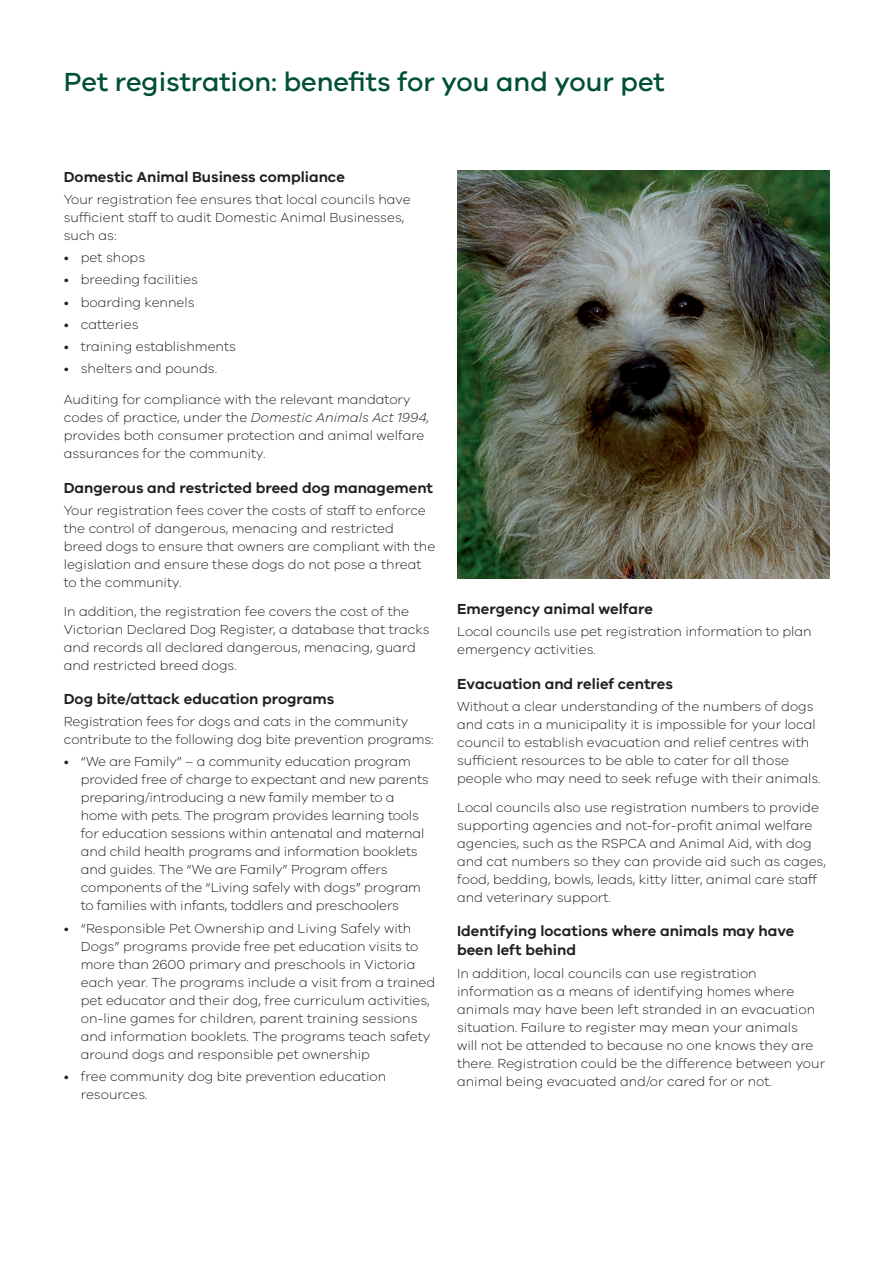
<style>
.page{position:relative;width:893px;height:1263px;background:#fff}
.page>*{position:absolute;margin:0;border:0;box-sizing:border-box;transform-origin:0 0}
.Page_2_Header{font:500 27px "VIC";color:#005032}
.HEAD_C{font:600 15px/19.5px "VIC";color:#231f20}
.BODY{font:300 13.5px/18px "VIC";color:#231f20}
.dots{font:300 13.5px/18px "VIC";letter-spacing:-.01em;color:#231f20}
.before_dots{font:300 13.5px/18px "VIC";letter-spacing:-.005em;color:#231f20}
.dots_-_laast{font:300 13.5px/18px "VIC";color:#231f20}
.s1{font-style:italic}
</style>
<div class="page">
<img style="left:457px;top:170px;width:372px;height:408px">
<p class="Page_2_Header" style="left:64px;top:65px;width:602px">Pet registration: benefits for you and your pet</p>
<p class="HEAD_C" style="left:64px;top:166px;width:283px">Domestic Animal Business compliance</p>
<p class="before_dots" style="left:64px;top:190px;width:348px">Your registration fee ensures that local councils have sufficient staff to audit Domestic Animal Businesses, such as:</p>
<p class="dots" style="left:64px;top:248px;width:83px">• pet shops</p>
<p class="dots" style="left:64px;top:270px;width:136px">• breeding facilities</p>
<p class="dots" style="left:64px;top:293px;width:132px">• boarding kennels</p>
<p class="dots" style="left:64px;top:315px;width:76px">• catteries</p>
<p class="dots" style="left:64px;top:337px;width:174px">• training establishments</p>
<p class="dots_-_laast" style="left:64px;top:359px;width:155px">• shelters and pounds.</p>
<p class="BODY" style="left:64px;top:390px;width:367px">Auditing for compliance with the relevant mandatory codes of practice, under the <span class="s1">Domestic Animals Act 1994, </span>provides both consumer protection and animal welfare assurances for the community.</p>
<p class="HEAD_C" style="left:64px;top:477px;width:371px">Dangerous and restricted breed dog management</p>
<p class="BODY" style="left:64px;top:501px;width:373px">Your registration fees cover the costs of staff to enforce the control of dangerous, menacing and restricted breed dogs to ensure that owners are compliant with the legislation and ensure these dogs do not pose a threat to the community.</p>
<p class="BODY" style="left:64px;top:601px;width:367px">In addition, the registration fee covers the cost of the Victorian Declared Dog Register, a database that tracks and records all declared dangerous, menacing, guard and restricted breed dogs.</p>
<p class="HEAD_C" style="left:64px;top:689px;width:272px">Dog bite/attack education programs</p>
<p class="before_dots" style="left:64px;top:712px;width:371px">Registration fees for dogs and cats in the community contribute to the following dog bite prevention programs:</p>
<p class="dots" style="left:81px;top:752px;width:350px;text-indent:-17px">• “We are Family” – a community education program provided free of charge to expectant and new parents preparing/introducing a new family member to a home with pets. The program provides learning tools for education sessions within antenatal and maternal and child health programs and information booklets and guides. The “We are Family” Program offers components of the “Living safely with dogs” program to families with infants, toddlers and preschoolers</p>
<p class="dots" style="left:81px;top:919px;width:356px;text-indent:-17px">• “Responsible Pet Ownership and Living Safely with Dogs” programs provide free pet education visits to more than 2600 primary and preschools in Victoria each year. The programs include a visit from a trained pet educator and their dog, free curriculum activities, on-line games for children, parent training sessions and information booklets. The programs teach safety around dogs and responsible pet ownership</p>
<p class="dots_-_laast" style="left:81px;top:1067px;width:307px;text-indent:-17px">• free community dog bite prevention education resources.</p>
<p class="HEAD_C" style="left:457px;top:599px;width:197px">Emergency animal welfare</p>
<p class="BODY" style="left:457px;top:622px;width:356px">Local councils use pet registration information to plan emergency activities.</p>
<p class="HEAD_C" style="left:457px;top:673px;width:217px">Evacuation and relief centres</p>
<p class="BODY" style="left:457px;top:697px;width:365px">Without a clear understanding of the numbers of dogs and cats in a municipality it is impossible for your local council to establish evacuation and relief centres with sufficient resources to be able to cater for all those people who may need to seek refuge with their animals.</p>
<p class="BODY" style="left:457px;top:797px;width:370px">Local councils also use registration numbers to provide supporting agencies and not-for-profit animal welfare agencies, such as the RSPCA and Animal Aid, with dog and cat numbers so they can provide aid such as cages, food, bedding, bowls, leads, kitty litter, animal care staff and veterinary support.</p>
<p class="HEAD_C" style="left:457px;top:921px;width:339px">Identifying locations where animals may have been left behind</p>
<p class="BODY" style="left:457px;top:964px;width:370px">In addition, local councils can use registration information as a means of identifying homes where animals may have been left stranded in an evacuation situation. Failure to register may mean your animals<br>will not be attended to because no one knows they are there. Registration could be the difference between your animal being evacuated and/or cared for or not.</p>
</div>
